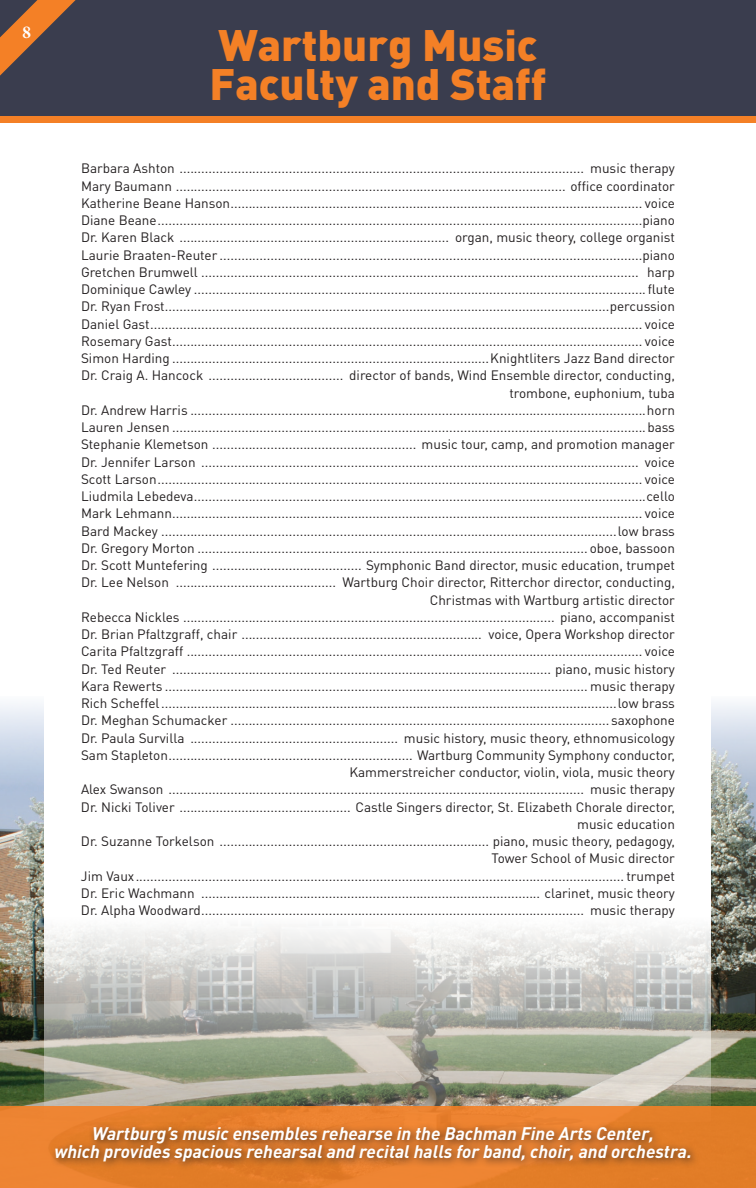
<style>
.page{position:relative;width:756px;height:1188px;background:#fff}
.page>*{position:absolute;margin:0;border:0;box-sizing:border-box;transform-origin:0 0}
.headers{font:900 43.5px/39px "DINOT";color:#f48026}
.Caption_Style{font:italic 700 18px/18px "DINOT";color:#fff;text-align:center}
.Centered_Section_of{font:700 18px "Garamond Premr Pro";color:#fff}
.t1{font:13.5px "DINOT";color:#231f20}
</style>
<div class="page">
<div style="left:0;top:0;width:756px;height:117px;background:#3a3d4e"></div>
<div style="left:0;top:117px;width:756px;height:6px;background:#f48026"></div>
<img style="left:0;top:703px;width:756px;height:403px">
<svg style="left:45px;top:703px;width:666px;height:403px"></svg>
<div style="left:0;top:1106px;width:756px;height:82px;background:#e67f2a"></div>
<div style="left:50px;top:1121px;width:650px;height:50px;background:#231f20;opacity:.75"></div>
<svg style="left:0;top:0;width:76px;height:76px"></svg>
<p class="Centered_Section_of" style="left:22px;top:21px;width:11px">8</p>
<p class="headers" style="left:210px;top:24px;width:338px">Wartburg Music<br>Faculty and Staff</p>
<p class="t1" style="left:81px;top:160px;width:596px">Barbara Ashton ............................................................................................................... music therapy</p>
<p class="t1" style="left:81px;top:177px;width:595px">Mary Baumann ........................................................................................................... office coordinator</p>
<p class="t1" style="left:81px;top:195px;width:596px">Katherine Beane Hanson................................................................................................................. voice</p>
<p class="t1" style="left:81px;top:212px;width:596px">Diane Beane.....................................................................................................................................piano</p>
<p class="t1" style="left:81px;top:229px;width:596px">Dr. Karen Black .......................................................................... organ, music theory, college organist</p>
<p class="t1" style="left:81px;top:246px;width:596px">Laurie Braaten-Reuter ....................................................................................................................piano</p>
<p class="t1" style="left:81px;top:264px;width:596px">Gretchen Brumwell ........................................................................................................................ harp</p>
<p class="t1" style="left:81px;top:281px;width:596px">Dominique Cawley ............................................................................................................................flute</p>
<p class="t1" style="left:81px;top:298px;width:596px">Dr. Ryan Frost..........................................................................................................................percussion</p>
<p class="t1" style="left:81px;top:315px;width:596px">Daniel Gast....................................................................................................................................... voice</p>
<p class="t1" style="left:81px;top:333px;width:596px">Rosemary Gast................................................................................................................................. voice</p>
<p class="t1" style="left:81px;top:350px;width:595px">Simon Harding .......................................................................................Knightliters Jazz Band director</p>
<p class="t1" style="left:81px;top:367px;width:596px">Dr. Craig A. Hancock ..................................... director of bands, Wind Ensemble director, conducting,</p>
<p class="t1" style="left:509px;top:384px;width:167px">trombone, euphonium, tuba</p>
<p class="t1" style="left:81px;top:402px;width:596px">Dr. Andrew Harris .............................................................................................................................horn</p>
<p class="t1" style="left:81px;top:419px;width:596px">Lauren Jensen ..................................................................................................................................bass</p>
<p class="t1" style="left:81px;top:436px;width:596px">Stephanie Klemetson ........................................................ music tour, camp, and promotion manager</p>
<p class="t1" style="left:81px;top:453px;width:596px">Dr. Jennifer Larson ........................................................................................................................ voice</p>
<p class="t1" style="left:81px;top:471px;width:596px">Scott Larson..................................................................................................................................... voice</p>
<p class="t1" style="left:81px;top:488px;width:595px">Liudmila Lebedeva............................................................................................................................cello</p>
<p class="t1" style="left:81px;top:505px;width:596px">Mark Lehmann................................................................................................................................. voice</p>
<p class="t1" style="left:81px;top:522px;width:596px">Bard Mackey .............................................................................................................................low brass</p>
<p class="t1" style="left:81px;top:540px;width:596px">Dr. Gregory Morton ........................................................................................................... oboe, bassoon</p>
<p class="t1" style="left:81px;top:557px;width:596px">Dr. Scott Muntefering ......................................... Symphonic Band director, music education, trumpet</p>
<p class="t1" style="left:81px;top:574px;width:596px">Dr. Lee Nelson ............................................ Wartburg Choir director, Ritterchor director, conducting,</p>
<p class="t1" style="left:430px;top:591px;width:247px">Christmas with Wartburg artistic director</p>
<p class="t1" style="left:81px;top:609px;width:596px">Rebecca Nickles ...................................................................................................... piano, accompanist</p>
<p class="t1" style="left:81px;top:626px;width:596px">Dr. Brian Pfaltzgraff, chair .................................................................. voice, Opera Workshop director</p>
<p class="t1" style="left:81px;top:643px;width:596px">Carita Pfaltzgraff ............................................................................................................................. voice</p>
<p class="t1" style="left:81px;top:660px;width:596px">Dr. Ted Reuter ........................................................................................................ piano, music history</p>
<p class="t1" style="left:81px;top:678px;width:596px">Kara Rewerts .................................................................................................................... music therapy</p>
<p class="t1" style="left:81px;top:695px;width:596px">Rich Scheffel.............................................................................................................................low brass</p>
<p class="t1" style="left:81px;top:712px;width:596px">Dr. Meghan Schumacker ........................................................................................................saxophone</p>
<p class="t1" style="left:81px;top:729px;width:596px">Dr. Paula Survilla ......................................................... music history, music theory, ethnomusicology</p>
<p class="t1" style="left:81px;top:747px;width:596px">Sam Stapleton................................................................... Wartburg Community Symphony conductor,</p>
<p class="t1" style="left:349px;top:764px;width:327px">Kammerstreicher conductor, violin, viola, music theory</p>
<p class="t1" style="left:81px;top:781px;width:596px">Alex Swanson .................................................................................................................. music therapy</p>
<p class="t1" style="left:81px;top:798px;width:596px">Dr. Nicki Toliver ............................................... Castle Singers director, St. Elizabeth Chorale director,</p>
<p class="t1" style="left:577px;top:816px;width:99px">music education</p>
<p class="t1" style="left:81px;top:833px;width:596px">Dr. Suzanne Torkelson .......................................................................... piano, music theory, pedagogy,</p>
<p class="t1" style="left:491px;top:850px;width:185px">Tower School of Music director</p>
<p class="t1" style="left:81px;top:867px;width:596px">Jim Vaux...................................................................................................................................... trumpet</p>
<p class="t1" style="left:81px;top:885px;width:596px">Dr. Eric Wachmann ............................................................................................. clarinet, music theory</p>
<p class="t1" style="left:81px;top:902px;width:596px">Dr. Alpha Woodward......................................................................................................... music therapy</p>
<p class="Caption_Style" style="left:54px;top:1124px;width:639px">Wartburg’s music ensembles rehearse in the Bachman Fine Arts Center,<br>which provides spacious rehearsal and recital halls for band, choir, and orchestra.</p>
</div>
